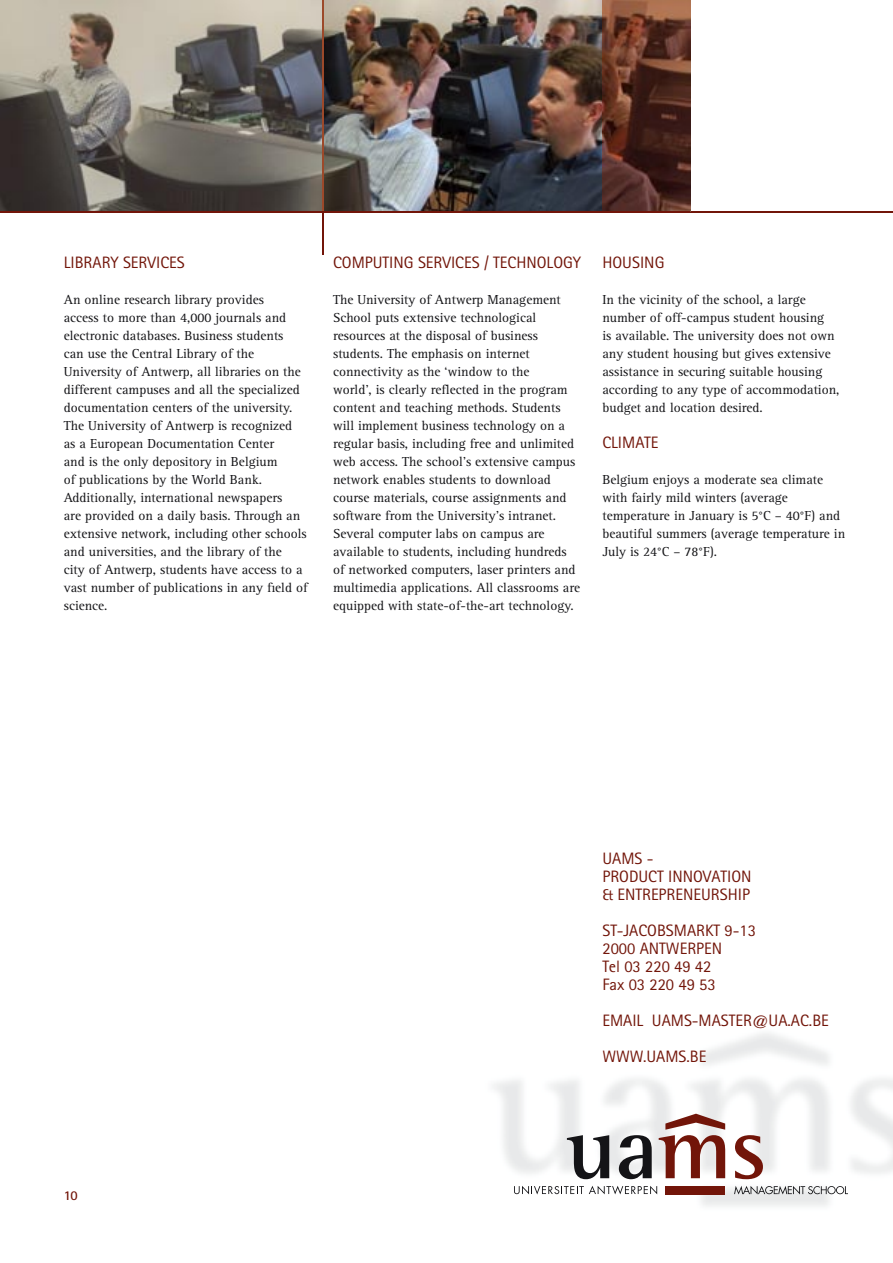
<style>
.page{position:relative;width:893px;height:1263px;background:#fff}
.page>*{position:absolute;margin:0;border:0;box-sizing:border-box;transform-origin:0 0}
.t1{font:16.5px/18px "Rotis Sans Serif";color:#721509}
.t2{font:13.5px/18px "Rotis Serif";color:#141417}
.t3{font:700 13.5px "Rotis Sans Serif";color:#721509}
</style>
<div class="page">
<img style="left:0;top:0;width:691px;height:211px">
<img style="left:493px;top:1033px;width:400px;height:173px">
<hr style="left:322px;top:0;width:2px;height:255px;background:#721509">
<svg style="left:567px;top:1135px;width:42px;height:44px"></svg>
<svg style="left:619px;top:1135px;width:33px;height:44px"></svg>
<svg style="left:735px;top:1135px;width:28px;height:44px"></svg>
<div style="left:666px;top:1186px;width:59px;height:8px;background:#721509"></div>
<svg style="left:659px;top:1114px;width:66px;height:64px"></svg>
<svg style="left:514px;top:1186px;width:143px;height:8px"></svg>
<svg style="left:734px;top:1186px;width:114px;height:8px"></svg>
<hr style="left:322px;top:0;width:2px;height:211px;background:#9c492a">
<hr style="left:0;top:211px;width:893px;height:2px;background:#721509">
<img style="left:602px;top:0;width:88px;height:211px">
<p class="t1" style="left:64px;top:253px;width:122px">LIBRARY SERVICES</p>
<p class="t2" style="left:64px;top:291px;width:245px">An online research library provides<br>access to more than 4,000 journals and electronic databases. Business students<br>can use the Central Library of the University of Antwerp, all libraries on the different campuses and all the specialized documentation centers of the university.<br>The University of Antwerp is recognized<br>as a European Documentation Center<br>and is the only depository in Belgium<br>of publications by the World Bank.<br>Additionally, international newspapers<br>are provided on a daily basis. Through an extensive network, including other schools and universities, and the library of the<br>city of Antwerp, students have access to a vast number of publications in any field of science.</p>
<p class="t1" style="left:333px;top:253px;width:250px">COMPUTING SERVICES / TECHNOLOGY</p>
<p class="t2" style="left:333px;top:291px;width:248px">The University of Antwerp Management School puts extensive technological resources at the disposal of business students. The emphasis on internet connectivity as the ‘window to the<br>world’, is clearly reflected in the program content and teaching methods. Students will implement business technology on a regular basis, including free and unlimited web access. The school’s extensive campus network enables students to download course materials, course assignments and software from the University’s intranet.<br>Several computer labs on campus are available to students, including hundreds of networked computers, laser printers and multimedia applications. All classrooms are equipped with state-of-the-art technology.</p>
<p class="t1" style="left:602px;top:253px;width:64px">HOUSING</p>
<p class="t2" style="left:602px;top:291px;width:239px">In the vicinity of the school, a large number of off-campus student housing<br>is available. The university does not own any student housing but gives extensive assistance in securing suitable housing according to any type of accommodation, budget and location desired.</p>
<p class="t1" style="left:602px;top:433px;width:58px">CLIMATE</p>
<p class="t2" style="left:602px;top:471px;width:244px">Belgium enjoys a moderate sea climate with fairly mild winters (average temperature in January is 5°C – 40°F) and beautiful summers (average temperature in July is 24°C – 78°F).</p>
<p class="t3" style="left:64px;top:1187px;width:15px">10</p>
<p class="t1" style="left:602px;top:849px;width:151px">UAMS -<br>PRODUCT INNOVATION &amp; ENTREPRENEURSHIP</p>
<p class="t1" style="left:602px;top:921px;width:155px">ST-JACOBSMARKT 9-13<br>2000 ANTWERPEN<br>Tel 03 220 49 42<br>Fax 03 220 49 53</p>
<p class="t1" style="left:602px;top:1002px;width:228px;line-height:36px">EMAIL UAMS-MASTER@UA.AC.BE<br>WWW.UAMS.BE</p>
</div>
